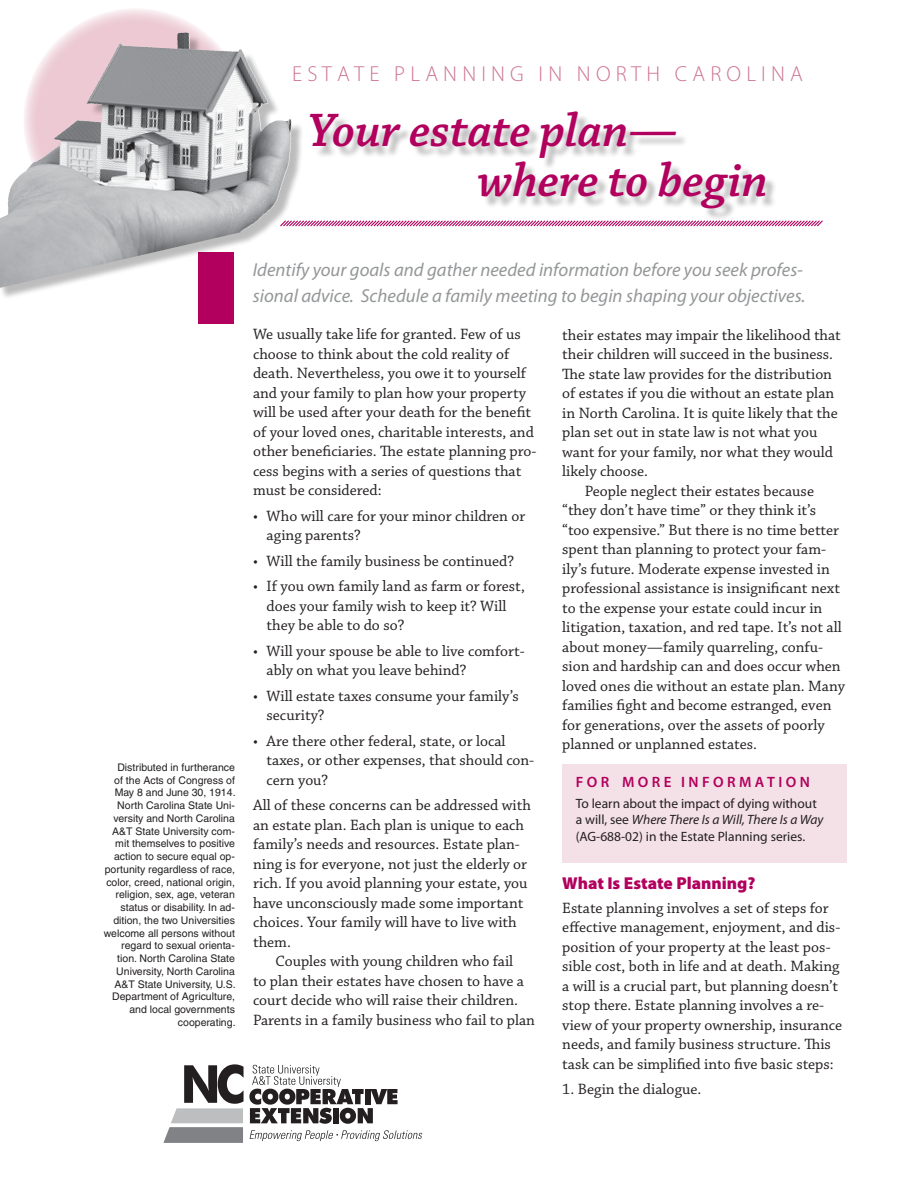
<style>
.page{position:relative;width:918px;height:1188px;background:#fff}
.page>*{position:absolute;margin:0;border:0;box-sizing:border-box;transform-origin:0 0}
.t1{font:italic 600 49.5px/50.2px "Chaparral Pro";letter-spacing:-.005em;color:#b1005d}
.t2{font:300 21.75px "Myriad Pro";color:#cd7291}
.Body_text{font:italic 18.75px/25.5px "Myriad Pro";color:#949698}
.Head_1{font:900 17.25px "Myriad Pro";color:#b1005d}
.Body_text-2{font:15.75px/19.5px "Chaparral Pro";color:#231f20}
.Body_text-3{font:600 15px "Myriad Pro";color:#b1005d}
.Body_text-4{font:13.5px/16.5px "Myriad Pro";color:#231f20}
.t3{font:10.5px/12.8px "Helvetica";color:#231f20;text-align:right}
.s1{font-style:italic}
</style>
<div class="page">
<div style="left:562px;top:764px;width:285px;height:98px;background:#f4e1e7"></div>
<svg style="left:23px;top:8px;width:225px;height:225px;background:#f0d8df"></svg>
<svg style="left:363px;top:220px;width:118px;height:7px"></svg>
<div style="left:312px;top:114px;width:560px;height:79px;background:#231f20;opacity:.3"></div>
<div style="left:481px;top:164px;width:365px;height:75px;background:#231f20;opacity:.3"></div>
<div style="left:0;top:34px;width:363px;height:294px;background:#231f20;opacity:.3"></div>
<img style="left:22px;top:33px;width:161px;height:140px">
<svg style="left:163px;top:1064px;width:259px;height:79px"></svg>
<p class="t2" style="left:292px;top:62px;width:511px">E S T A T E P L A N N I N G IN N O R T H C A R O LINA</p>
<p class="t1" style="left:478px;top:107px;width:292px;text-indent:-170px">Your estate plan— where to begin</p>
<p class="t3" style="left:104px;top:761px;width:133px">Distributed in furtherance<br>of the Acts of Congress of<br>May 8 and June 30, 1914.<br>North Carolina State Uni&shy;versity and North Carolina<br>A&amp;T State University com&shy;mit themselves to positive action to secure equal op&shy;portunity regardless of race, color, creed, national origin, religion, sex, age, veteran status or disability. In ad&shy;dition, the two Universities welcome all persons without regard to sexual orienta&shy;tion. North Carolina State<br>University, North Carolina<br>A&amp;T State University, U.S.<br>Department of Agriculture, and local governments cooperating.</p>
<p class="Body_text" style="left:253px;top:257px;width:554px">Identify your goals and gather needed information before you seek profes&shy;sional advice. Schedule a family meeting to begin shaping your objectives.</p>
<p class="Body_text-2" style="left:253px;top:325px;width:285px">We usually take life for granted. Few of us choose to think about the cold reality of death. Nevertheless, you owe it to yourself and your family to plan how your property will be used after your death for the benefit of your loved ones, charitable interests, and other beneficiaries. The estate planning pro&shy;cess begins with a series of questions that must be considered:</p>
<p class="Body_text-2" style="left:267px;top:507px;width:260px;text-indent:-14px">• Who will care for your minor children or aging parents?</p>
<p class="Body_text-2" style="left:253px;top:552px;width:263px">• Will the family business be continued?</p>
<p class="Body_text-2" style="left:267px;top:577px;width:260px;text-indent:-14px">• If you own family land as farm or forest, does your family wish to keep it? Will they be able to do so?</p>
<p class="Body_text-2" style="left:267px;top:642px;width:260px;text-indent:-14px">• Will your spouse be able to live comfort&shy;ably on what you leave behind?</p>
<p class="Body_text-2" style="left:267px;top:687px;width:254px;text-indent:-14px">• Will estate taxes consume your family’s security?</p>
<p class="Body_text-2" style="left:267px;top:732px;width:269px;text-indent:-14px">• Are there other federal, state, or local taxes, or other expenses, that should con&shy;cern you?</p>
<p class="Body_text-2" style="left:253px;top:796px;width:280px">All of these concerns can be addressed with an estate plan. Each plan is unique to each family’s needs and resources. Estate plan&shy;ning is for everyone, not just the elderly or rich. If you avoid planning your estate, you have unconsciously made some important choices. Your family will have to live with them.</p>
<p class="Body_text-2" style="left:253px;top:952px;width:283px;text-indent:23px">Couples with young children who fail<br>to plan their estates have chosen to have a court decide who will raise their children.<br>Parents in a family business who fail to plan</p>
<p class="Body_text-2" style="left:562px;top:326px;width:280px">their estates may impair the likelihood that their children will succeed in the business.<br>The state law provides for the distribution of estates if you die without an estate plan in North Carolina. It is quite likely that the plan set out in state law is not what you want for your family, nor what they would likely choose.</p>
<p class="Body_text-2" style="left:562px;top:482px;width:284px;text-indent:23px">People neglect their estates because “they don’t have time” or they think it’s “too expensive.” But there is no time better spent than planning to protect your fam&shy;ily’s future. Moderate expense invested in professional assistance is insignificant next to the expense your estate could incur in litigation, taxation, and red tape. It’s not all about money—family quarreling, confu&shy;sion and hardship can and does occur when loved ones die without an estate plan. Many families fight and become estranged, even for generations, over the assets of poorly planned or unplanned estates.</p>
<p class="Body_text-3" style="left:576px;top:772px;width:236px">F O R M O R E I N F O R M A T I O N</p>
<p class="Body_text-4" style="left:576px;top:795px;width:249px">To learn about the impact of dying without a will, see <span class="s1">Where There Is a Will, There Is a Way </span>(AG-688-02) in the Estate Planning series.</p>
<p class="Head_1" style="left:562px;top:873px;width:195px">What Is Estate Planning?</p>
<p class="Body_text-2" style="left:562px;top:899px;width:281px">Estate planning involves a set of steps for effective management, enjoyment, and dis&shy;position of your property at the least pos&shy;sible cost, both in life and at death. Making a will is a crucial part, but planning doesn’t stop there. Estate planning involves a re&shy;view of your property ownership, insurance needs, and family business structure. This task can be simplified into five basic steps:</p>
<p class="Body_text-2" style="left:562px;top:1080px;width:141px">1. Begin the dialogue.</p>
</div>
